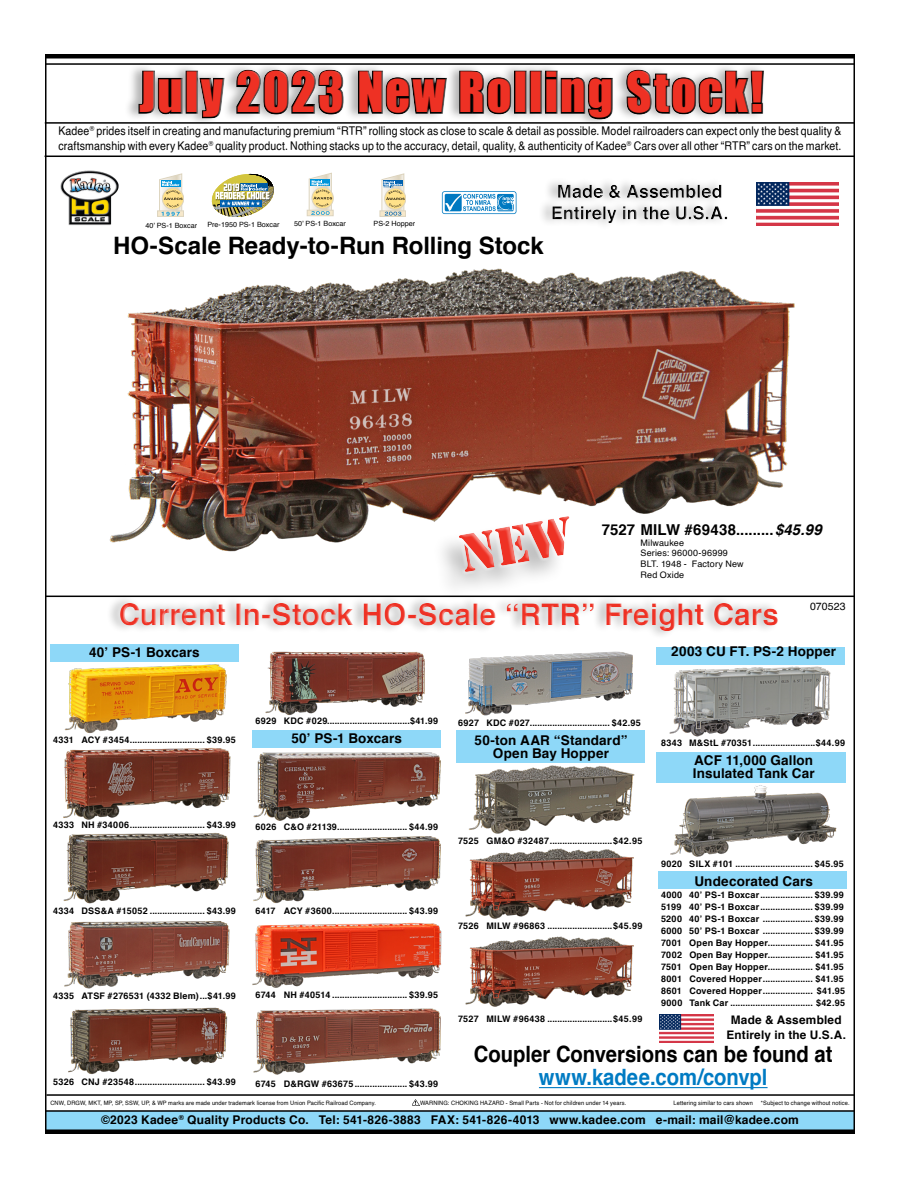
<style>
.page{position:relative;width:918px;height:1188px;background:#fff}
.page>*{position:absolute;margin:0;border:0;box-sizing:border-box;transform-origin:0 0}
.t1{font:51px "Impact";letter-spacing:.045em;color:#ee3124;scale:.95 1}
.t2{font:700 30px "Helvetica";color:#ee3124}
.t3{font:700 24px "Helvetica";letter-spacing:-.005em;color:#000}
.t4{font:700 22.5px "Helvetica";letter-spacing:-.005em;color:#000;scale:.9 1}
.t5{font:700 22.5px "Helvetica";color:#007bc3;scale:.9 1}
.t6{font:700 15px "Helvetica";letter-spacing:.015em;color:#000}
.t7{font:700 13.5px/13.5px "Helvetica";letter-spacing:.01em;color:#000}
.t8{font:500 12px/14.4px "Helvetica";letter-spacing:.01em;color:#000;scale:.88 1}
.t9{font:700 12px "Helvetica";letter-spacing:.02em;color:#000}
.t10{font:700 11.85px/14.1px "Helvetica";letter-spacing:.02em;color:#000;text-align:center}
.t11{font:500 10.5px "Helvetica";letter-spacing:.005em;color:#000}
.t12{font:700 9px/12px "Helvetica";letter-spacing:.035em;color:#000}
.t13{font:500 9px/10.8px "Helvetica";letter-spacing:.02em;color:#000}
.t14{font:500 7.2px "Helvetica";color:#000}
.t15{font:700 6.45px "Helvetica";color:#000}
.t16{font:500 6px "Helvetica";letter-spacing:.02em;color:#000;scale:.95 1}
.s1{font-style:italic}
</style>
<div class="page">
<div style="left:45px;top:1111px;width:810px;height:22px;background:#8ed8f8"></div>
<hr style="left:45px;top:54px;width:810px;height:4px;background:#000">
<hr style="left:45px;top:1130px;width:810px;height:4px;background:#000">
<hr style="left:45px;top:1110px;width:810px;height:2px;background:#000">
<hr style="left:45px;top:63px;width:810px;height:2px;background:#000">
<svg style="left:412px;top:1099px;width:8px;height:7px"></svg>
<hr style="left:45px;top:122px;width:810px;height:2px;background:#000">
<div style="left:124px;top:63px;width:642px;height:65px;background:#000;opacity:.3"></div>
<div style="left:140px;top:69px;width:626px;height:53px;background:#fff;opacity:.75"></div>
<hr style="left:45px;top:156px;width:810px;height:1px;background:#000">
<img style="left:211px;top:173px;width:63px;height:44px">
<hr style="left:45px;top:596px;width:810px;height:1px;background:#000">
<img style="left:68px;top:1007px;width:160px;height:67px">
<img style="left:265px;top:651px;width:160px;height:65px">
<img style="left:64px;top:921px;width:166px;height:68px">
<img style="left:63px;top:832px;width:166px;height:72px">
<img style="left:63px;top:661px;width:166px;height:73px">
<img style="left:253px;top:752px;width:188px;height:69px">
<img style="left:253px;top:836px;width:188px;height:68px">
<img style="left:252px;top:922px;width:190px;height:66px">
<img style="left:253px;top:1008px;width:188px;height:67px">
<img style="left:468px;top:765px;width:167px;height:69px">
<img style="left:466px;top:849px;width:168px;height:70px">
<img style="left:669px;top:666px;width:162px;height:70px">
<img style="left:63px;top:748px;width:168px;height:72px">
<img style="left:109px;top:268px;width:686px;height:284px">
<img style="left:466px;top:936px;width:168px;height:70px">
<div style="left:456px;top:731px;width:189px;height:32px;background:#8ed8f8"></div>
<div style="left:252px;top:730px;width:189px;height:17px;background:#8ed8f8"></div>
<div style="left:162px;top:188px;width:22px;height:21px;border:1px solid #ddd4be;border-radius:50%"></div>
<svg style="left:157px;top:211px;width:27px;height:6px"></svg>
<svg style="left:159px;top:174px;width:24px;height:42px"></svg>
<div style="left:312px;top:187px;width:22px;height:22px;border:1px solid #ddd4be;border-radius:50%"></div>
<svg style="left:307px;top:210px;width:26px;height:6px"></svg>
<svg style="left:309px;top:173px;width:23px;height:42px"></svg>
<div style="left:385px;top:188px;width:21px;height:21px;border:1px solid #ddd4be;border-radius:50%"></div>
<div style="left:380px;top:211px;width:26px;height:6px;background:#dfd6c1"></div>
<svg style="left:381px;top:174px;width:24px;height:42px"></svg>
<img style="left:60px;top:170px;width:59px;height:55px">
<svg style="left:442px;top:191px;width:74px;height:23px"></svg>
<img style="left:757px;top:182px;width:82px;height:43px">
<div style="left:538px;top:177px;width:191px;height:54px;background:#000;opacity:.3"></div>
<div style="left:554px;top:183px;width:175px;height:42px;background:#fff;opacity:.75"></div>
<div style="left:431px;top:515px;width:138px;height:86px;background:#000;opacity:.3"></div>
<hr style="left:47px;top:1094px;width:808px;height:2px;background:#000">
<img style="left:660px;top:1014px;width:54px;height:29px">
<div style="left:657px;top:647px;width:188px;height:17px;background:#8ed8f8"></div>
<img style="left:670px;top:785px;width:167px;height:72px">
<img style="left:465px;top:651px;width:168px;height:65px">
<div style="left:657px;top:753px;width:189px;height:30px;background:#8ed8f8"></div>
<div style="left:658px;top:871px;width:189px;height:17px;background:#8ed8f8"></div>
<div style="left:50px;top:644px;width:189px;height:17px;background:#8ed8f8"></div>
<div style="left:106px;top:595px;width:673px;height:45px;background:#000;opacity:.3"></div>
<div style="left:123px;top:601px;width:657px;height:33px;background:#fff;opacity:.75"></div>
<hr style="left:539px;top:1087px;width:229px;height:1px;background:#007bc3">
<svg style="left:455px;top:512px;width:125px;height:64px"></svg>
<h1 class="t1" style="left:139px;top:53px;width:658px">July 2023 New Rolling Stock!</h1>
<p class="t8" style="left:58px;top:124px;width:891px">Kadee<sup>®</sup> prides itself in creating and manufacturing premium “RTR” rolling stock as close to scale &amp; detail as possible. Model railroaders can expect only the best quality &amp; craftsmanship with every Kadee<sup>®</sup> quality product. Nothing stacks up to the accuracy, detail, quality, &amp; authenticity of Kadee<sup>®</sup> Cars over all other “RTR” cars on the market.</p>
<p class="t14" style="left:146px;top:220px;width:53px">40’ PS-1 Boxcar</p>
<p class="t14" style="left:207px;top:219px;width:74px">Pre-1950 PS-1 Boxcar</p>
<p class="t14" style="left:294px;top:218px;width:53px">50’ PS-1 Boxcar</p>
<p class="t14" style="left:374px;top:218px;width:43px">PS-2 Hopper</p>
<h3 class="t3" style="left:113px;top:226px;width:432px">HO-Scale Ready-to-Run Rolling Stock</h3>
<h3 class="t6" style="left:602px;top:517px;width:222px">7527 MILW #69438.........<span class="s1">$45.99</span></h3>
<p class="t13" style="left:641px;top:537px;width:105px">Milwaukee<br>Series: 96000-96999<br>BLT. 1948 - Factory New<br>Red Oxide</p>
<h2 class="t2" style="left:119px;top:591px;width:662px">Current In-Stock HO-Scale “RTR” Freight Cars</h2>
<p class="t11" style="left:810px;top:599px;width:37px">070523</p>
<h3 class="t7" style="left:89px;top:646px;width:112px">40’ PS-1 Boxcars</h3>
<h3 class="t7" style="left:671px;top:644px;width:166px">2003 CU FT. PS-2 Hopper</h3>
<p class="t12" style="left:53px;top:734px;width:184px">4331 ACY #3454.............................. $39.95</p>
<p class="t12" style="left:256px;top:715px;width:184px">6929 KDC #029.................................$41.99</p>
<h3 class="t7" style="left:291px;top:732px;width:112px">50’ PS-1 Boxcars</h3>
<p class="t12" style="left:458px;top:717px;width:184px">6927 KDC #027................................ $42.95</p>
<h3 class="t7" style="left:475px;top:733px;width:154px;text-align:center">50-ton AAR “Standard”<br>Open Bay Hopper</h3>
<p class="t12" style="left:661px;top:737px;width:186px">8343 M&amp;StL #70351.........................$44.99</p>
<h3 class="t7" style="left:693px;top:753px;width:123px">ACF 11,000 Gallon<br>Insulated Tank Car</h3>
<p class="t12" style="left:53px;top:819px;width:184px">4333 NH #34006.............................. $43.99</p>
<p class="t12" style="left:256px;top:821px;width:184px">6026 C&amp;O #21139............................ $44.99</p>
<p class="t12" style="left:458px;top:835px;width:186px">7525 GM&amp;O #32487.........................$42.95</p>
<p class="t12" style="left:53px;top:905px;width:184px">4334 DSS&amp;A #15052 ...................... $43.99</p>
<p class="t12" style="left:256px;top:905px;width:184px">6417 ACY #3600.............................. $43.99</p>
<p class="t12" style="left:53px;top:990px;width:184px">4335 ATSF #276531 (4332 Blem)...$41.99</p>
<p class="t12" style="left:256px;top:989px;width:184px">6744 NH #40514 .............................. $39.95</p>
<p class="t12" style="left:458px;top:920px;width:186px">7526 MILW #96863 ..........................$45.99</p>
<p class="t12" style="left:661px;top:858px;width:184px">9020 SILX #101 ............................... $45.95</p>
<h3 class="t7" style="left:694px;top:874px;width:120px">Undecorated Cars</h3>
<p class="t12" style="left:661px;top:889px;width:186px">4000 40’ PS-1 Boxcar..................... $39.99<br>5199 40’ PS-1 Boxcar..................... $39.99<br>5200 40’ PS-1 Boxcar .................... $39.99<br>6000 50’ PS-1 Boxcar .................... $39.99<br>7001 Open Bay Hopper.................. $41.95<br>7002 Open Bay Hopper.................. $41.95<br>7501 Open Bay Hopper.................. $41.95<br>8001 Covered Hopper.................... $41.95<br>8601 Covered Hopper.................... $41.95<br>9000 Tank Car ................................. $42.95</p>
<p class="t12" style="left:53px;top:1076px;width:184px">5326 CNJ #23548............................ $43.99</p>
<p class="t12" style="left:256px;top:1078px;width:184px">6745 D&amp;RGW #63675 ..................... $43.99</p>
<p class="t12" style="left:458px;top:1013px;width:186px">7527 MILW #96438 ..........................$45.99</p>
<h3 class="t4" style="left:474px;top:1036px;width:400px">Coupler Conversions can be found at</h3>
<h3 class="t5" style="left:539px;top:1059px;width:256px">www.kadee.com/convpl</h3>
<h3 class="t10" style="left:726px;top:1013px;width:121px">Made &amp; Assembled<br>Entirely in the U.S.A.</h3>
<p class="t16" style="left:50px;top:1098px;width:344px">CNW, DRGW, MKT, MP, SP, SSW, UP, &amp; WP marks are made under trademark license from Union Pacific Railroad Company.</p>
<p class="t15" style="left:422px;top:1099px;width:35px">WARNING:</p>
<p class="t16" style="left:420px;top:1098px;width:219px">WARNING: CHOKING HAZARD - Small Parts - Not for children under 14 years.</p>
<p class="t16" style="left:674px;top:1098px;width:85px">Lettering similar to cars shown</p>
<p class="t16" style="left:761px;top:1098px;width:95px">*Subject to change without notice.</p>
<h3 class="t9" style="left:101px;top:1110px;width:699px">©2023 Kadee<sup>®</sup> Quality Products Co. Tel: 541-826-3883 FAX: 541-826-4013 www.kadee.com e-mail: mail@kadee.com</h3>
</div>
